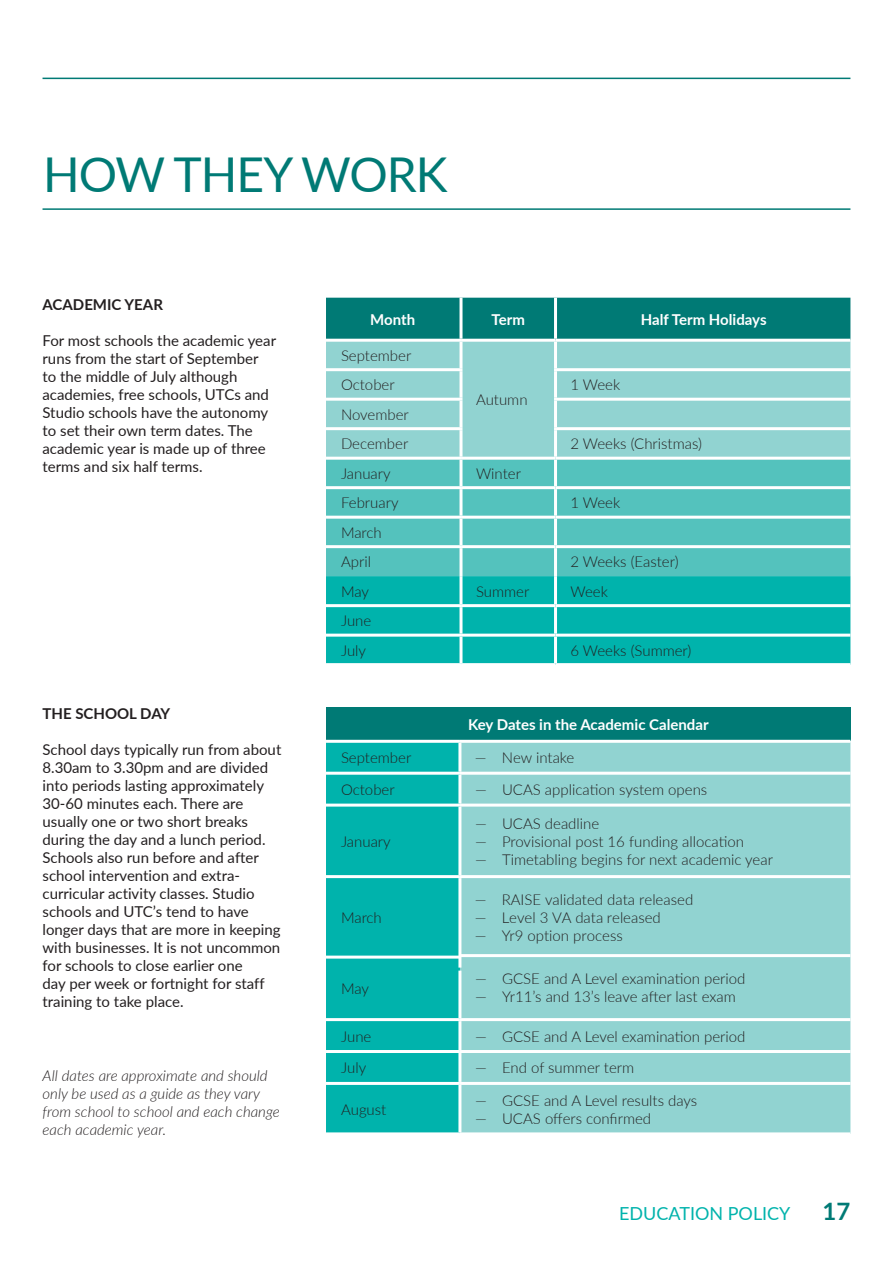
<style>
.page{position:relative;width:893px;height:1263px;background:#fff}
.page>*{position:absolute;margin:0;border:0;box-sizing:border-box;transform-origin:0 0}
.t1{font:48px "Lato";letter-spacing:-.02em;color:#007a75}
.t2{font:700 24px "Lato";color:#007a75}
.t3{font:18px "Lato";color:#00b3ac}
.t4{font:15px/18px "Lato";color:#231f20}
.t5{font:300 15px/29.5px "Lato";color:#231f20}
.t6{font:italic 300 15px/18px "Lato";color:#231f20}
.t7{font:700 15px "Lato";color:#fff}
.t8{font:700 15px "Lato";color:#231f20}
</style>
<div class="page">
<hr style="left:43px;top:78px;width:807px;height:1px;background:#007a75">
<hr style="left:43px;top:208px;width:807px;height:2px;background:#007a75">
<div style="left:326px;top:298px;width:524px;height:41px;background:#007a75"></div>
<div style="left:326px;top:342px;width:524px;height:115px;background:#91d3d1"></div>
<div style="left:326px;top:460px;width:524px;height:116px;background:#54c2bd"></div>
<div style="left:326px;top:576px;width:524px;height:87px;background:#00b3ac"></div>
<hr style="left:459px;top:298px;width:3px;height:41px;background:#fff">
<hr style="left:554px;top:298px;width:3px;height:41px;background:#fff">
<hr style="left:459px;top:342px;width:3px;height:26px;background:#fff">
<hr style="left:554px;top:342px;width:3px;height:26px;background:#fff">
<hr style="left:326px;top:368px;width:136px;height:3px;background:#fff">
<hr style="left:459px;top:371px;width:3px;height:27px;background:#fff">
<hr style="left:554px;top:368px;width:296px;height:3px;background:#fff">
<hr style="left:554px;top:371px;width:3px;height:27px;background:#fff">
<hr style="left:326px;top:398px;width:136px;height:3px;background:#fff">
<hr style="left:459px;top:401px;width:3px;height:26px;background:#fff">
<hr style="left:554px;top:398px;width:296px;height:3px;background:#fff">
<hr style="left:554px;top:401px;width:3px;height:26px;background:#fff">
<hr style="left:326px;top:427px;width:136px;height:3px;background:#fff">
<hr style="left:459px;top:430px;width:3px;height:27px;background:#fff">
<hr style="left:554px;top:427px;width:296px;height:3px;background:#fff">
<hr style="left:554px;top:430px;width:3px;height:27px;background:#fff">
<hr style="left:459px;top:460px;width:3px;height:26px;background:#fff">
<hr style="left:554px;top:460px;width:3px;height:26px;background:#fff">
<hr style="left:326px;top:486px;width:135px;height:3px;background:#fff">
<hr style="left:461px;top:486px;width:94px;height:3px;background:#fff">
<hr style="left:459px;top:489px;width:3px;height:27px;background:#fff">
<hr style="left:555px;top:486px;width:295px;height:3px;background:#fff">
<hr style="left:554px;top:489px;width:3px;height:27px;background:#fff">
<hr style="left:326px;top:516px;width:135px;height:3px;background:#fff">
<hr style="left:461px;top:516px;width:94px;height:3px;background:#fff">
<hr style="left:459px;top:519px;width:3px;height:26px;background:#fff">
<hr style="left:555px;top:516px;width:295px;height:3px;background:#fff">
<hr style="left:554px;top:519px;width:3px;height:26px;background:#fff">
<hr style="left:326px;top:545px;width:135px;height:3px;background:#fff">
<hr style="left:461px;top:545px;width:94px;height:3px;background:#fff">
<hr style="left:459px;top:548px;width:3px;height:28px;background:#fff">
<hr style="left:555px;top:545px;width:295px;height:3px;background:#fff">
<hr style="left:554px;top:548px;width:3px;height:28px;background:#fff">
<hr style="left:459px;top:576px;width:3px;height:28px;background:#fff">
<hr style="left:554px;top:576px;width:3px;height:28px;background:#fff">
<hr style="left:326px;top:604px;width:135px;height:3px;background:#fff">
<hr style="left:461px;top:604px;width:94px;height:3px;background:#fff">
<hr style="left:459px;top:607px;width:3px;height:27px;background:#fff">
<hr style="left:555px;top:604px;width:295px;height:3px;background:#fff">
<hr style="left:554px;top:607px;width:3px;height:27px;background:#fff">
<hr style="left:326px;top:634px;width:135px;height:3px;background:#fff">
<hr style="left:461px;top:634px;width:94px;height:3px;background:#fff">
<hr style="left:459px;top:637px;width:3px;height:26px;background:#fff">
<hr style="left:555px;top:634px;width:295px;height:3px;background:#fff">
<hr style="left:554px;top:637px;width:3px;height:26px;background:#fff">
<div style="left:326px;top:707px;width:524px;height:34px;background:#007a75"></div>
<div style="left:326px;top:743px;width:134px;height:389px;background:#00b3ac"></div>
<div style="left:460px;top:743px;width:390px;height:389px;background:#91d3d1"></div>
<hr style="left:326px;top:772px;width:134px;height:3px;background:#fff">
<hr style="left:460px;top:772px;width:390px;height:3px;background:#fff">
<hr style="left:326px;top:804px;width:134px;height:3px;background:#fff">
<hr style="left:460px;top:804px;width:390px;height:3px;background:#fff">
<hr style="left:326px;top:875px;width:134px;height:3px;background:#fff">
<hr style="left:460px;top:875px;width:390px;height:3px;background:#fff">
<hr style="left:326px;top:955px;width:134px;height:3px;background:#fff">
<hr style="left:460px;top:954px;width:390px;height:3px;background:#fff">
<hr style="left:326px;top:1018px;width:134px;height:3px;background:#fff">
<hr style="left:460px;top:1018px;width:390px;height:3px;background:#fff">
<hr style="left:326px;top:1050px;width:134px;height:3px;background:#fff">
<hr style="left:460px;top:1050px;width:390px;height:3px;background:#fff">
<hr style="left:326px;top:1082px;width:134px;height:3px;background:#fff">
<hr style="left:460px;top:1082px;width:390px;height:3px;background:#fff">
<hr style="left:458px;top:743px;width:3px;height:29px;background:#fff">
<hr style="left:458px;top:775px;width:3px;height:29px;background:#fff">
<hr style="left:458px;top:807px;width:3px;height:68px;background:#fff">
<hr style="left:458px;top:878px;width:3px;height:89px;background:#fff">
<hr style="left:458px;top:970px;width:3px;height:48px;background:#fff">
<hr style="left:458px;top:1021px;width:3px;height:29px;background:#fff">
<hr style="left:458px;top:1053px;width:3px;height:29px;background:#fff">
<hr style="left:458px;top:1085px;width:3px;height:47px;background:#fff">
<hr style="left:326px;top:740px;width:134px;height:3px;background:#fff">
<hr style="left:460px;top:740px;width:390px;height:3px;background:#fff">
<h1 class="t1" style="left:43px;top:140px;width:406px">HOW THEY WORK</h1>
<p class="t8" style="left:43px;top:293px;width:122px">ACADEMIC YEAR</p>
<p class="t4" style="left:43px;top:331px;width:235px">For most schools the academic year runs from the start of September<br>to the middle of July although academies, free schools, UTCs and<br>Studio schools have the autonomy to set their own term dates. The academic year is made up of three terms and six half terms.</p>
<p class="t8" style="left:43px;top:703px;width:129px">THE SCHOOL DAY</p>
<p class="t4" style="left:43px;top:740px;width:240px">School days typically run from about<br>8.30am to 3.30pm and are divided into periods lasting approximately<br>30-60 minutes each. There are usually one or two short breaks during the day and a lunch period.<br>Schools also run before and after school intervention and extra&shy;curricular activity classes. Studio schools and UTC’s tend to have longer days that are more in keeping with businesses. It is not uncommon for schools to close earlier one<br>day per week or fortnight for staff training to take place.</p>
<p class="t6" style="left:43px;top:1066px;width:239px">All dates are approximate and should only be used as a guide as they vary from school to school and each change each academic year.</p>
<p class="t7" style="left:370px;top:308px;width:46px">Month</p>
<p class="t7" style="left:492px;top:308px;width:35px">Term</p>
<p class="t7" style="left:641px;top:308px;width:127px">Half Term Holidays</p>
<p class="t5" style="left:341px;top:340px;width:72px">September</p>
<p class="t5" style="left:476px;top:384px;width:53px">Autumn</p>
<p class="t5" style="left:341px;top:370px;width:55px">October</p>
<p class="t5" style="left:570px;top:370px;width:51px">1 Week</p>
<p class="t5" style="left:341px;top:399px;width:69px">November<br>December</p>
<p class="t5" style="left:570px;top:429px;width:133px">2 Weeks (Christmas)</p>
<p class="t5" style="left:341px;top:458px;width:51px">January</p>
<p class="t5" style="left:476px;top:458px;width:46px">Winter</p>
<p class="t5" style="left:341px;top:488px;width:59px">February</p>
<p class="t5" style="left:570px;top:488px;width:51px">1 Week</p>
<p class="t5" style="left:341px;top:517px;width:42px">March<br>April</p>
<p class="t5" style="left:570px;top:547px;width:110px">2 Weeks (Easter)</p>
<p class="t5" style="left:341px;top:576px;width:29px">May</p>
<p class="t5" style="left:476px;top:576px;width:55px">Summer</p>
<p class="t5" style="left:570px;top:576px;width:39px">Week</p>
<p class="t5" style="left:341px;top:606px;width:32px">June<br>July</p>
<p class="t5" style="left:570px;top:635px;width:122px">6 Weeks (Summer)</p>
<p class="t7" style="left:468px;top:714px;width:242px">Key Dates in the Academic Calendar</p>
<p class="t5" style="left:341px;top:742px;width:72px">September</p>
<p class="t5" style="left:475px;top:742px;width:101px">— New intake</p>
<p class="t5" style="left:341px;top:774px;width:55px">October</p>
<p class="t5" style="left:475px;top:774px;width:234px">— UCAS application system opens</p>
<p class="t5" style="left:341px;top:826px;width:51px">January</p>
<p class="t5" style="left:475px;top:808px;width:126px">— UCAS deadline</p>
<p class="t5" style="left:475px;top:826px;width:271px">— Provisional post 16 funding allocation</p>
<p class="t5" style="left:475px;top:844px;width:299px">— Timetabling begins for next academic year</p>
<p class="t5" style="left:341px;top:902px;width:42px">March</p>
<p class="t5" style="left:341px;top:974px;width:29px">May</p>
<p class="t5" style="left:475px;top:884px;width:220px">— RAISE validated data released</p>
<p class="t5" style="left:475px;top:902px;width:188px">— Level 3 VA data released</p>
<p class="t5" style="left:475px;top:920px;width:150px">— Yr9 option process</p>
<p class="t5" style="left:475px;top:963px;width:272px">— GCSE and A Level examination period</p>
<p class="t5" style="left:475px;top:981px;width:262px">— Yr11’s and 13’s leave after last exam</p>
<p class="t5" style="left:341px;top:1021px;width:32px">June</p>
<p class="t5" style="left:475px;top:1021px;width:272px">— GCSE and A Level examination period</p>
<p class="t5" style="left:341px;top:1053px;width:27px">July</p>
<p class="t5" style="left:475px;top:1053px;width:161px">— End of summer term</p>
<p class="t5" style="left:341px;top:1094px;width:47px">August</p>
<p class="t5" style="left:475px;top:1085px;width:224px">— GCSE and A Level results days</p>
<p class="t5" style="left:475px;top:1103px;width:178px">— UCAS offers confirmed</p>
<p class="t3" style="left:619px;top:1201px;width:173px">EDUCATION POLICY</p>
<h2 class="t2" style="left:823px;top:1194px;width:29px">17</h2>
</div>
